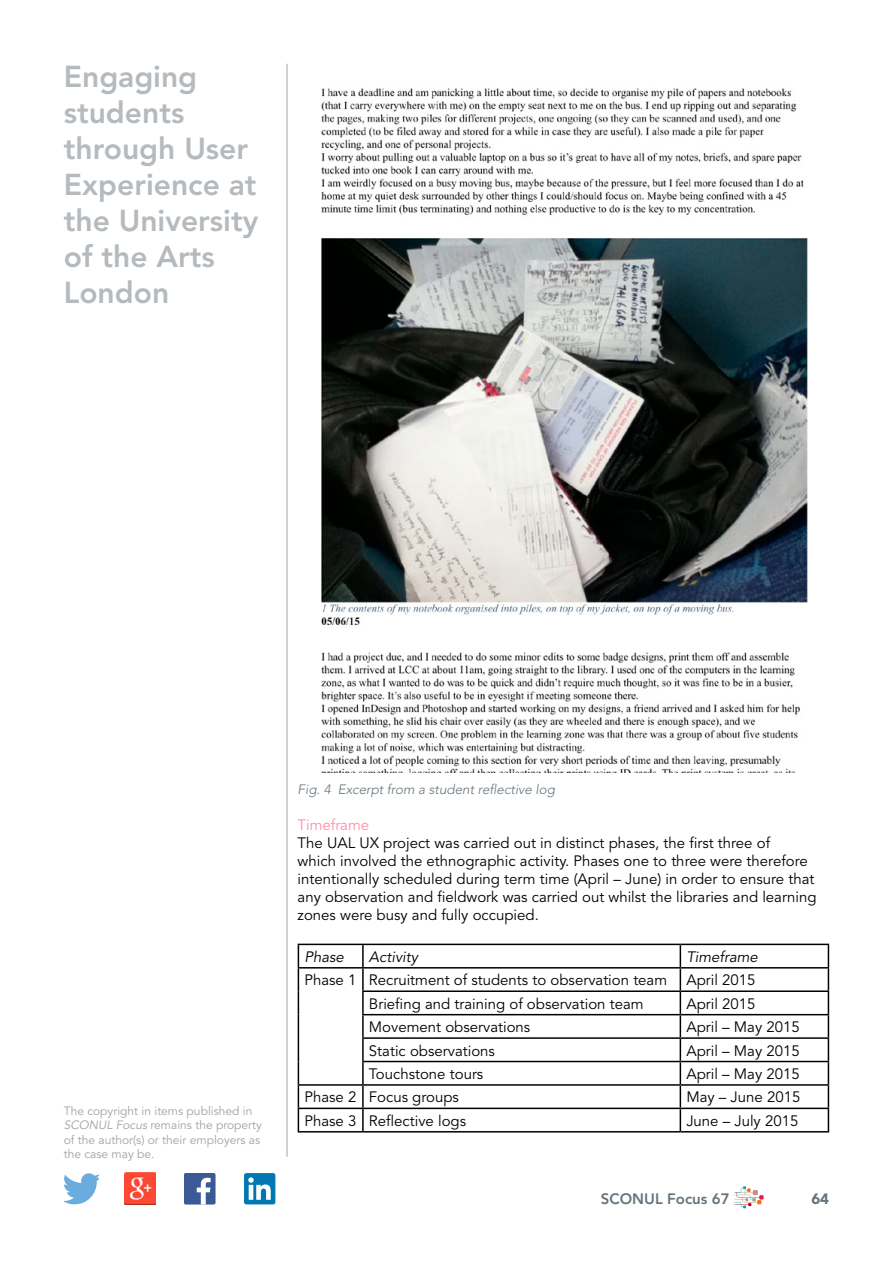
<style>
.page{position:relative;width:893px;height:1263px;background:#fff}
.page>*{position:absolute;margin:0;border:0;box-sizing:border-box;transform-origin:0 0}
.t1{font:800 30px/36px "Avenir";color:#b4babe}
.t2{font:15px/18px "Avenir";color:#000}
.t3{font:italic 15px "Avenir";color:#000}
.t4{font:800 15px "Avenir";color:#66747c}
.t5{font:15px "Avenir";color:#ff8da7}
.t6{font:900 15px "Avenir";color:#66747c}
.t7{font:italic 300 13.5px "Avenir";color:#66747c}
.t8{font:12px/14.4px "Avenir";color:#a2a2a6}
.s1{font-style:italic}
</style>
<div class="page">
<svg style="left:64px;top:1173px;width:35px;height:31px"></svg>
<img style="left:124px;top:1173px;width:32px;height:32px">
<div style="left:184px;top:1173px;width:32px;height:31px;background:#3b5897;border-radius:2px"></div>
<svg style="left:197px;top:1178px;width:14px;height:26px"></svg>
<div style="left:244px;top:1173px;width:31px;height:31px;background:#0076b3;border-radius:2px"></div>
<svg style="left:248px;top:1177px;width:23px;height:23px"></svg>
<hr style="left:287px;top:64px;width:1px;height:1093px;background:#a2a2a6">
<svg style="left:734px;top:1186px;width:30px;height:22px"></svg>
<hr style="left:298px;top:944px;width:65px;height:1px;background:#000">
<hr style="left:363px;top:944px;width:317px;height:1px;background:#000">
<hr style="left:362px;top:945px;width:2px;height:22px;background:#000">
<hr style="left:680px;top:944px;width:149px;height:1px;background:#000">
<hr style="left:298px;top:967px;width:65px;height:1px;background:#000">
<hr style="left:363px;top:967px;width:317px;height:1px;background:#000">
<hr style="left:362px;top:968px;width:2px;height:22px;background:#000">
<hr style="left:680px;top:967px;width:149px;height:1px;background:#000">
<hr style="left:362px;top:990px;width:318px;height:2px;background:#000">
<hr style="left:362px;top:992px;width:2px;height:22px;background:#000">
<hr style="left:680px;top:990px;width:149px;height:2px;background:#000">
<hr style="left:362px;top:1014px;width:318px;height:1px;background:#000">
<hr style="left:362px;top:1015px;width:2px;height:22px;background:#000">
<hr style="left:680px;top:1014px;width:149px;height:1px;background:#000">
<hr style="left:362px;top:1037px;width:318px;height:2px;background:#000">
<hr style="left:362px;top:1039px;width:2px;height:22px;background:#000">
<hr style="left:680px;top:1037px;width:149px;height:2px;background:#000">
<hr style="left:362px;top:1061px;width:318px;height:1px;background:#000">
<hr style="left:362px;top:1062px;width:2px;height:22px;background:#000">
<hr style="left:680px;top:1061px;width:149px;height:1px;background:#000">
<hr style="left:298px;top:1084px;width:65px;height:2px;background:#000">
<hr style="left:363px;top:1084px;width:317px;height:2px;background:#000">
<hr style="left:362px;top:1086px;width:2px;height:21px;background:#000">
<hr style="left:680px;top:1084px;width:149px;height:2px;background:#000">
<hr style="left:298px;top:1107px;width:65px;height:2px;background:#000">
<svg style="left:298px;top:945px;width:1px;height:186px"></svg>
<hr style="left:363px;top:1107px;width:317px;height:2px;background:#000">
<hr style="left:362px;top:1109px;width:2px;height:22px;background:#000">
<hr style="left:680px;top:1107px;width:149px;height:2px;background:#000">
<svg style="left:680px;top:945px;width:1px;height:186px"></svg>
<svg style="left:828px;top:945px;width:1px;height:186px"></svg>
<hr style="left:298px;top:1131px;width:65px;height:1px;background:#000">
<hr style="left:363px;top:1131px;width:317px;height:1px;background:#000">
<hr style="left:680px;top:1131px;width:149px;height:1px;background:#000">
<img style="left:321px;top:88px;width:487px;height:684px">
<h1 class="t1" style="left:64px;top:58px;width:196px">Engaging students through User<br>Experience at the University of the Arts<br>London</h1>
<p class="t8" style="left:64px;top:1104px;width:200px">The copyright in items published in<br><span class="s1">SCONUL Focus</span> remains the property of the author(s) or their employers as the case may be.</p>
<p class="t7" style="left:298px;top:781px;width:259px">Fig. 4 Excerpt from a student reflective log</p>
<p class="t5" style="left:298px;top:816px;width:73px">Timeframe</p>
<p class="t2" style="left:298px;top:834px;width:521px">The UAL UX project was carried out in distinct phases, the first three of<br>which involved the ethnographic activity. Phases one to three were therefore intentionally scheduled during term time (April – June) in order to ensure that any observation and fieldwork was carried out whilst the libraries and learning zones were busy and fully occupied.</p>
<p class="t3" style="left:304px;top:948px;width:41px">Phase</p>
<p class="t3" style="left:369px;top:948px;width:51px">Activity</p>
<p class="t3" style="left:686px;top:948px;width:73px">Timeframe</p>
<p class="t2" style="left:304px;top:971px;width:364px">Phase 1 Recruitment of students to observation team</p>
<p class="t2" style="left:686px;top:971px;width:71px">April 2015</p>
<p class="t2" style="left:369px;top:995px;width:276px">Briefing and training of observation team</p>
<p class="t2" style="left:686px;top:995px;width:71px">April 2015</p>
<p class="t2" style="left:369px;top:1018px;width:163px">Movement observations</p>
<p class="t2" style="left:686px;top:1018px;width:115px">April – May 2015</p>
<p class="t2" style="left:369px;top:1042px;width:128px">Static observations</p>
<p class="t2" style="left:686px;top:1042px;width:115px">April – May 2015</p>
<p class="t2" style="left:369px;top:1065px;width:116px">Touchstone tours</p>
<p class="t2" style="left:686px;top:1065px;width:115px">April – May 2015</p>
<p class="t2" style="left:304px;top:1089px;width:156px">Phase 2 Focus groups</p>
<p class="t2" style="left:686px;top:1089px;width:115px">May – June 2015</p>
<p class="t2" style="left:304px;top:1112px;width:163px">Phase 3 Reflective logs</p>
<p class="t2" style="left:686px;top:1112px;width:114px">June – July 2015</p>
<p class="t4" style="left:601px;top:1190px;width:130px">SCONUL Focus 67</p>
<p class="t6" style="left:811px;top:1190px;width:19px">64</p>
</div>
